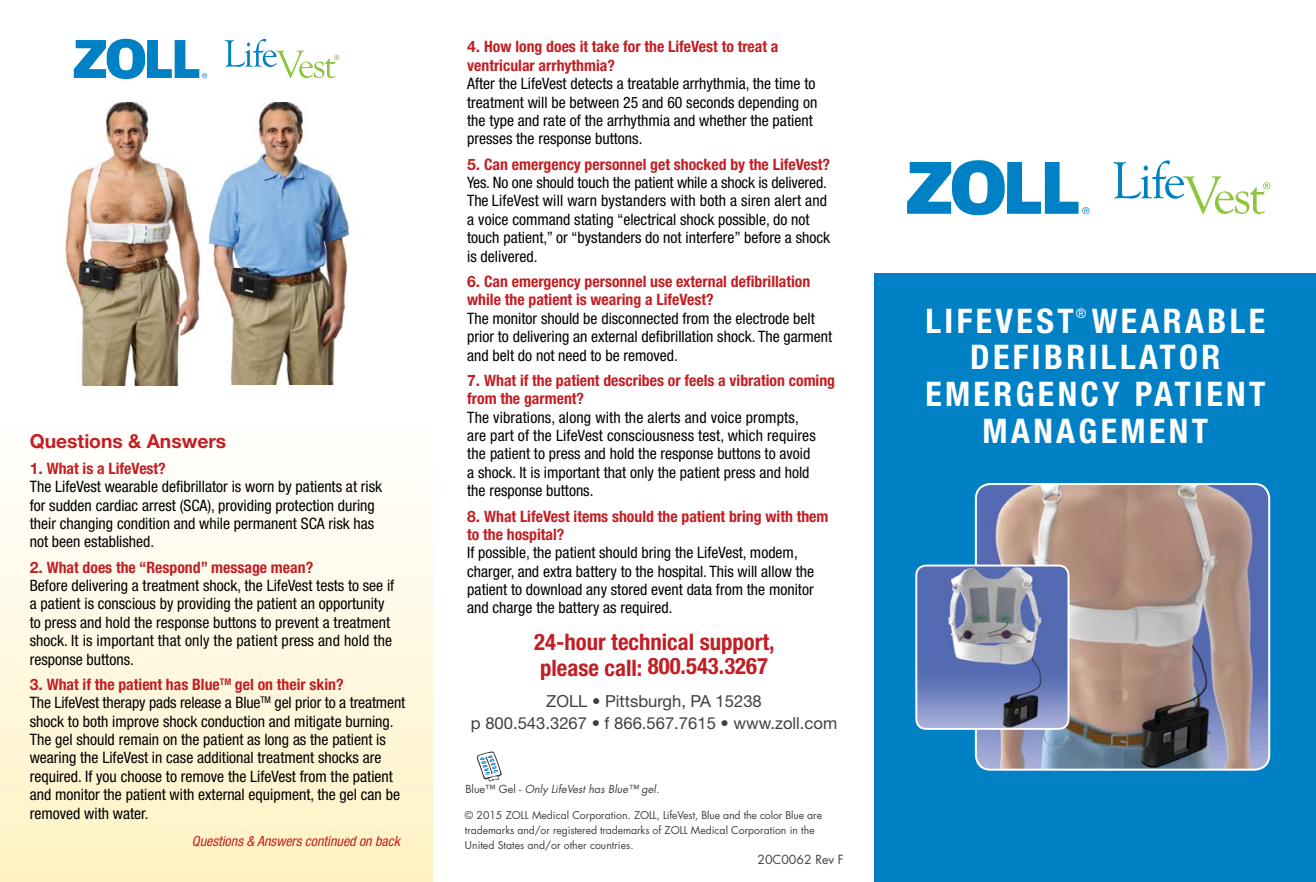
<style>
.page{position:relative;width:1316px;height:882px;background:#fff}
.page>*{position:absolute;margin:0;border:0;box-sizing:border-box;transform-origin:0 0}
.t1{font:700 condensed 33.95px "Helvetica Neue LT Std";letter-spacing:.1em;color:#fff}
.t2{font:700 condensed 22.75px/24.5px "Helvetica Neue LT Std";color:#c21f24}
.t3{font:700 19.25px "Helvetica Neue LT Std";color:#c21f24}
.t4{font:16.62px/22.6px "Helvetica Neue LT Std";color:#404041;text-align:center}
.t5{font:condensed 15.75px/18.4px "Helvetica Neue LT Std";color:#000}
.t6{font:700 condensed 15.75px/18.4px "Helvetica Neue LT Std";color:#c21f24}
.t7{font:italic condensed 14px "Helvetica Neue LT Std";color:#c21f24}
.t8{font:condensed 13.12px "Helvetica Neue LT Std";color:#fff}
.t9{font:12.25px "Futura Std";color:#404041}
.t10{font:italic 10.85px "Futura Std";color:#404041}
.t11{font:10.5px/15.2px "Futura Std";color:#404041}
.s1{font-weight:700;font-stretch:normal;color:#c21f24}
.s2{font-weight:700;color:#c21f24}
.s3{font-stretch:normal}
.s4{font-style:normal}
</style>
<div class="page">
<svg style="left:0;top:385px;width:433px;height:497px"></svg>
<div style="left:874px;top:273px;width:441px;height:609px;background:#0081c6"></div>
<img style="left:974px;top:483px;width:295px;height:288px">
<svg style="left:915px;top:565px;width:154px;height:165px"></svg>
<img style="left:258px;top:102px;width:46px;height:56px">
<img style="left:308px;top:165px;width:42px;height:215px">
<img style="left:207px;top:158px;width:101px;height:222px">
<img style="left:81px;top:380px;width:253px;height:5px">
<img style="left:65px;top:102px;width:72px;height:278px">
<img style="left:137px;top:102px;width:47px;height:111px">
<img style="left:137px;top:213px;width:47px;height:167px">
<img style="left:184px;top:184px;width:19px;height:201px">
<svg style="left:1113px;top:160px;width:156px;height:54px"></svg>
<svg style="left:907px;top:160px;width:182px;height:55px"></svg>
<svg style="left:225px;top:39px;width:114px;height:39px"></svg>
<svg style="left:74px;top:39px;width:133px;height:40px"></svg>
<svg style="left:476px;top:751px;width:26px;height:31px"></svg>
<p class="t3" style="left:30px;top:430px;width:198px">Questions &amp; Answers</p>
<p class="t5" style="left:30px;top:459px;width:354px"><span class="s1">1.</span> <span class="s2">What is a LifeVest?<br></span>The LifeVest wearable defibrillator is worn by patients at risk for sudden cardiac arrest (SCA), providing protection during their changing condition and while permanent SCA risk has not been established.</p>
<p class="t5" style="left:30px;top:558px;width:366px"><span class="s1">2.</span> <span class="s2">What does the “Respond” message mean?<br></span>Before delivering a treatment shock, the LifeVest tests to see if a patient is conscious by providing the patient an opportunity to press and hold the response buttons to prevent a treatment shock. It is important that only the patient press and hold the response buttons.</p>
<p class="t5" style="left:30px;top:675px;width:377px"><span class="s1">3.</span> <span class="s2">What if the patient has Blue</span><sup>TM</sup> <span class="s2">gel on their skin?<br></span>The LifeVest therapy pads release a Blue<sup>TM</sup> gel prior to a treatment shock to both improve shock conduction and mitigate burning.<br>The gel should remain on the patient as long as the patient is wearing the LifeVest in case additional treatment shocks are required. If you choose to remove the LifeVest from the patient and monitor the patient with external equipment, the gel can be removed with water.</p>
<p class="t7" style="left:192px;top:833px;width:209px">Questions &amp; Answers continued on back</p>
<p class="t6" style="left:467px;top:37px;width:313px"><span class="s3">4.</span> How long does it take for the LifeVest to treat a ventricular arrhythmia?</p>
<p class="t5" style="left:467px;top:74px;width:351px">After the LifeVest detects a treatable arrhythmia, the time to treatment will be between 25 and 60 seconds depending on the type and rate of the arrhythmia and whether the patient presses the response buttons.</p>
<p class="t5" style="left:467px;top:155px;width:364px"><span class="s1">5.</span> <span class="s2">Can emergency personnel get shocked by the LifeVest?<br></span>Yes. No one should touch the patient while a shock is delivered.<br>The LifeVest will warn bystanders with both a siren alert and a voice command stating “electrical shock possible, do not touch patient,” or “bystanders do not interfere” before a shock is delivered.</p>
<p class="t6" style="left:467px;top:272px;width:344px"><span class="s3">6.</span> Can emergency personnel use external defibrillation while the patient is wearing a LifeVest?</p>
<p class="t5" style="left:467px;top:309px;width:366px">The monitor should be disconnected from the electrode belt prior to delivering an external defibrillation shock. The garment and belt do not need to be removed.</p>
<p class="t6" style="left:467px;top:371px;width:369px"><span class="s3">7.</span> What if the patient describes or feels a vibration coming from the garment?</p>
<p class="t5" style="left:467px;top:408px;width:350px">The vibrations, along with the alerts and voice prompts, are part of the LifeVest consciousness test, which requires the patient to press and hold the response buttons to avoid a shock. It is important that only the patient press and hold the response buttons.</p>
<p class="t6" style="left:467px;top:507px;width:363px"><span class="s3">8.</span> What LifeVest items should the patient bring with them to the hospital?</p>
<p class="t5" style="left:467px;top:543px;width:348px">If possible, the patient should bring the LifeVest, modem, charger, and extra battery to the hospital. This will allow the patient to download any stored event data from the monitor and charge the battery as required.</p>
<h2 class="t2" style="left:534px;top:629px;width:242px">24-hour technical support, please call: 800.543.3267</h2>
<p class="t4" style="left:471px;top:689px;width:368px">ZOLL • Pittsburgh, PA 15238<br>p 800.543.3267 • f 866.567.7615 • www.zoll.com</p>
<p class="t10" style="left:465px;top:782px;width:195px"><span class="s4">Blue™ Gel -</span> Only LifeVest has Blue™ gel.</p>
<p class="t11" style="left:465px;top:807px;width:358px">© 2015 ZOLL Medical Corporation. ZOLL, LifeVest, Blue and the color Blue are trademarks and/or registered trademarks of ZOLL Medical Corporation in the<br>United States and/or other countries.</p>
<p class="t9" style="left:757px;top:852px;width:88px">20C0062 Rev F</p>
<h1 class="t1" style="left:925px;top:301px;width:150px">LIFEVEST</h1>
<p class="t8" style="left:1075px;top:306px;width:12px">®</p>
<h1 class="t1" style="left:1091px;top:301px;width:175px">WEARABLE</h1>
<h1 class="t1" style="left:970px;top:336px;width:252px">DEFIBRILLATOR</h1>
<h1 class="t1" style="left:925px;top:373px;width:341px">EMERGENCY PATIENT</h1>
<h1 class="t1" style="left:982px;top:410px;width:227px">MANAGEMENT</h1>
</div>
